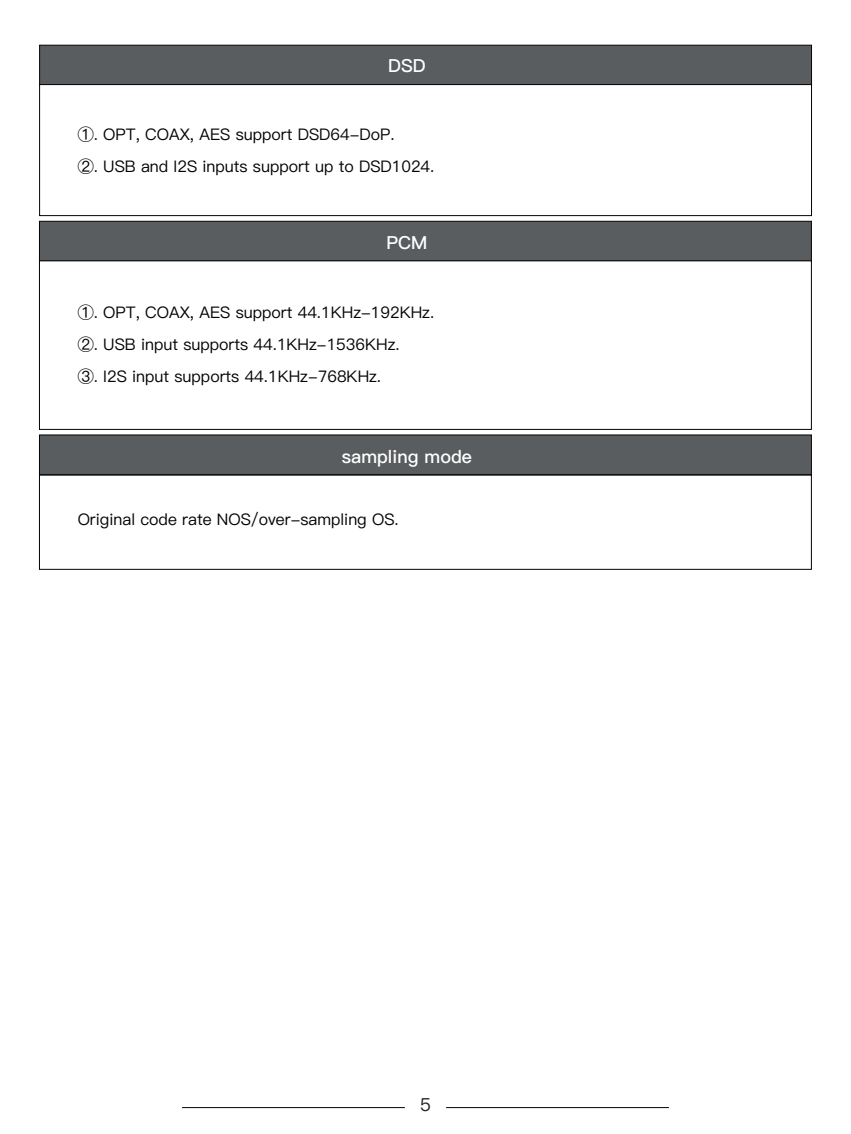
<style>
.page{position:relative;width:851px;height:1134px;background:#fff}
.page>*{position:absolute;margin:0;border:0;box-sizing:border-box;transform-origin:0 0}
.t1{font:18px "Ping Fang SC Bold";color:#fff}
.t2{font:18px "Ping Fang SC Medium";color:#231f20}
.t3{font:16px/32.2px "Ping Fang SC Medium";color:#030303}
</style>
<div class="page">
<hr style="left:182px;top:1107px;width:223px;height:1px;background:#030303">
<hr style="left:446px;top:1107px;width:222px;height:1px;background:#030303">
<div style="left:39px;top:45px;width:772px;height:40px;background:#5a5d5f;border:1px solid #030303"></div>
<div style="left:39px;top:84px;width:772px;height:132px;background:#fff;border:1px solid #030303"></div>
<div style="left:39px;top:221px;width:772px;height:40px;background:#5a5d5f;border:1px solid #030303"></div>
<div style="left:39px;top:260px;width:772px;height:170px;background:#fff;border:1px solid #030303"></div>
<div style="left:39px;top:434px;width:772px;height:41px;background:#5a5d5f;border:1px solid #030303"></div>
<div style="left:39px;top:475px;width:772px;height:95px;background:#fff;border:1px solid #030303"></div>
<p class="t1" style="left:388px;top:55px;width:39px">DSD</p>
<p class="t3" style="left:78px;top:118px;width:358px">①. OPT, COAX, AES support DSD64-DoP.<br>②. USB and I2S inputs support up to DSD1024.</p>
<p class="t1" style="left:386px;top:232px;width:43px">PCM</p>
<p class="t3" style="left:78px;top:296px;width:358px">①. OPT, COAX, AES support 44.1KHz-192KHz.<br>②. USB input supports 44.1KHz-1536KHz.<br>③. I2S input supports 44.1KHz-768KHz.</p>
<p class="t1" style="left:342px;top:445px;width:132px">sampling mode</p>
<p class="t3" style="left:78px;top:503px;width:322px">Original code rate NOS/over-sampling OS.</p>
<p class="t2" style="left:420px;top:1094px;width:12px">5</p>
</div>
